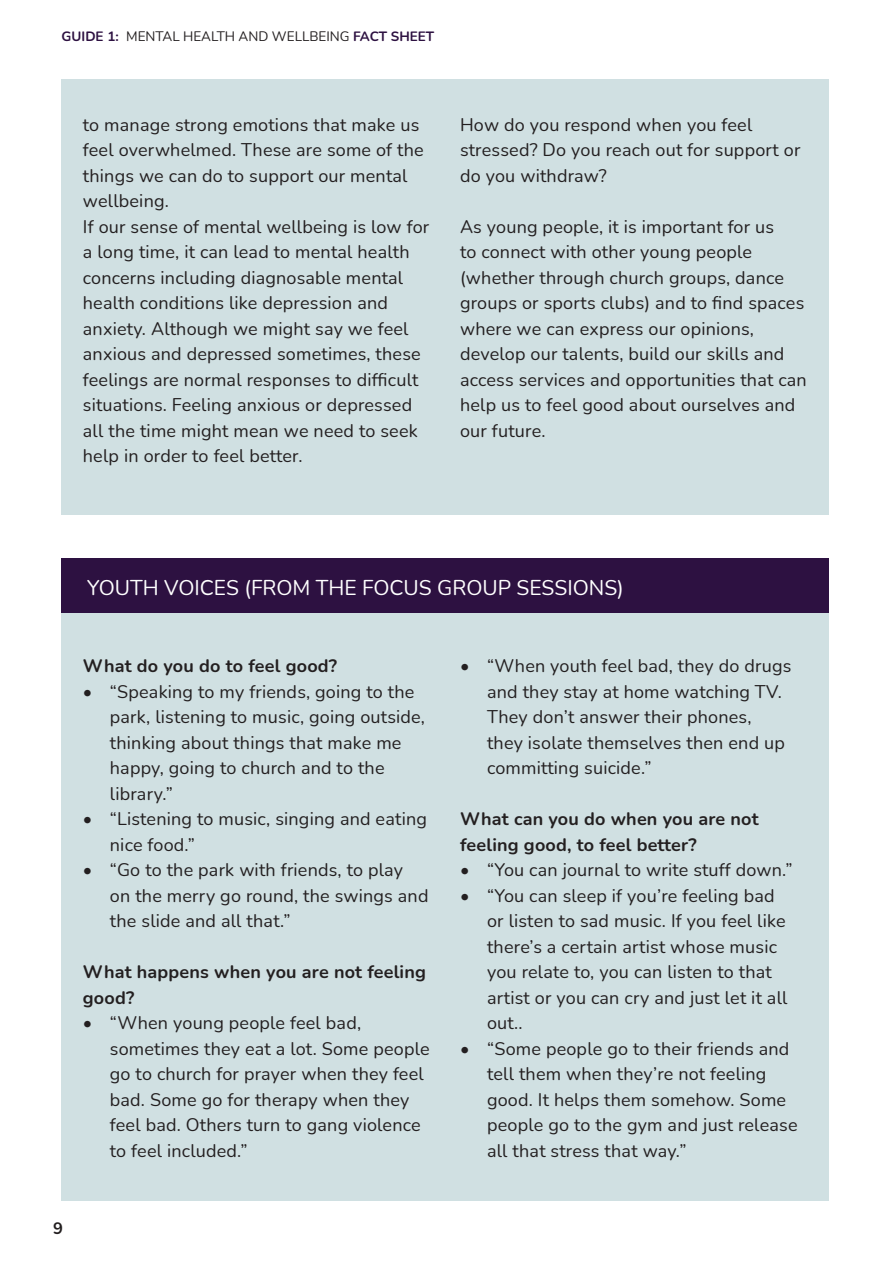
<style>
.page{position:relative;width:893px;height:1263px;background:#fff}
.page>*{position:absolute;margin:0;border:0;box-sizing:border-box;transform-origin:0 0}
.t1{font:21px "Nunito";color:#fff}
.body{font:18px/25.5px "Nunito";letter-spacing:.01em;color:#231f20}
.body-2{font:700 18px/25.5px "Nunito";letter-spacing:.01em;color:#231f20}
.t2{font:700 16.5px "Nunito";color:#231f20}
.t3{font:13.5px "Nunito";color:#231f20}
.s1{font-weight:700;color:#2d1141}
</style>
<div class="page">
<div style="left:62px;top:79px;width:767px;height:435px;background:#d0e0e2"></div>
<div style="left:62px;top:568px;width:767px;height:633px;background:#d0e0e2"></div>
<div style="left:62px;top:558px;width:767px;height:55px;background:#2d1141"></div>
<p class="t3" style="left:62px;top:27px;width:374px"><span class="s1">GUIDE 1:</span> MENTAL HEALTH AND WELLBEING <span class="s1">FACT SHEET</span></p>
<p class="body" style="left:83px;top:111px;width:342px">to manage strong emotions that make us feel overwhelmed. These are some of the things we can do to support our mental wellbeing.</p>
<p class="body" style="left:83px;top:213px;width:348px">If our sense of mental wellbeing is low for a long time, it can lead to mental health concerns including diagnosable mental health conditions like depression and anxiety. Although we might say we feel anxious and depressed sometimes, these feelings are normal responses to difficult situations. Feeling anxious or depressed all the time might mean we need to seek help in order to feel better.</p>
<p class="body" style="left:460px;top:111px;width:342px">How do you respond when you feel stressed? Do you reach out for support or do you withdraw?</p>
<p class="body" style="left:460px;top:213px;width:348px">As young people, it is important for us<br>to connect with other young people (whether through church groups, dance groups or sports clubs) and to find spaces where we can express our opinions, develop our talents, build our skills and access services and opportunities that can help us to feel good about ourselves and our future.</p>
<p class="t1" style="left:87px;top:573px;width:538px">YOUTH VOICES (FROM THE FOCUS GROUP SESSIONS)</p>
<p class="body-2" style="left:83px;top:652px;width:256px">What do you do to feel good?</p>
<p class="body" style="left:110px;top:678px;width:317px;text-indent:-27px">• “Speaking to my friends, going to the park, listening to music, going outside, thinking about things that make me happy, going to church and to the library.”</p>
<p class="body" style="left:110px;top:805px;width:319px;text-indent:-27px">• “Listening to music, singing and eating nice food.”</p>
<p class="body" style="left:110px;top:856px;width:320px;text-indent:-27px">• “Go to the park with friends, to play<br>on the merry go round, the swings and the slide and all that.”</p>
<p class="body-2" style="left:83px;top:958px;width:345px">What happens when you are not feeling good?</p>
<p class="body" style="left:110px;top:1009px;width:321px;text-indent:-27px">• “When young people feel bad, sometimes they eat a lot. Some people go to church for prayer when they feel bad. Some go for therapy when they feel bad. Others turn to gang violence to feel included.”</p>
<p class="t2" style="left:53px;top:1216px;width:11px">9</p>
<p class="body" style="left:487px;top:652px;width:306px;text-indent:-27px">• “When youth feel bad, they do drugs and they stay at home watching TV.<br>They don’t answer their phones, they isolate themselves then end up committing suicide.”</p>
<p class="body-2" style="left:460px;top:805px;width:300px">What can you do when you are not feeling good, to feel better?</p>
<p class="body" style="left:460px;top:856px;width:334px">• “You can journal to write stuff down.”</p>
<p class="body" style="left:487px;top:882px;width:302px;text-indent:-27px">• “You can sleep if you’re feeling bad or listen to sad music. If you feel like there’s a certain artist whose music you relate to, you can listen to that artist or you can cry and just let it all out..</p>
<p class="body" style="left:487px;top:1035px;width:312px;text-indent:-27px">• “Some people go to their friends and tell them when they’re not feeling good. It helps them somehow. Some people go to the gym and just release all that stress that way.”</p>
</div>
